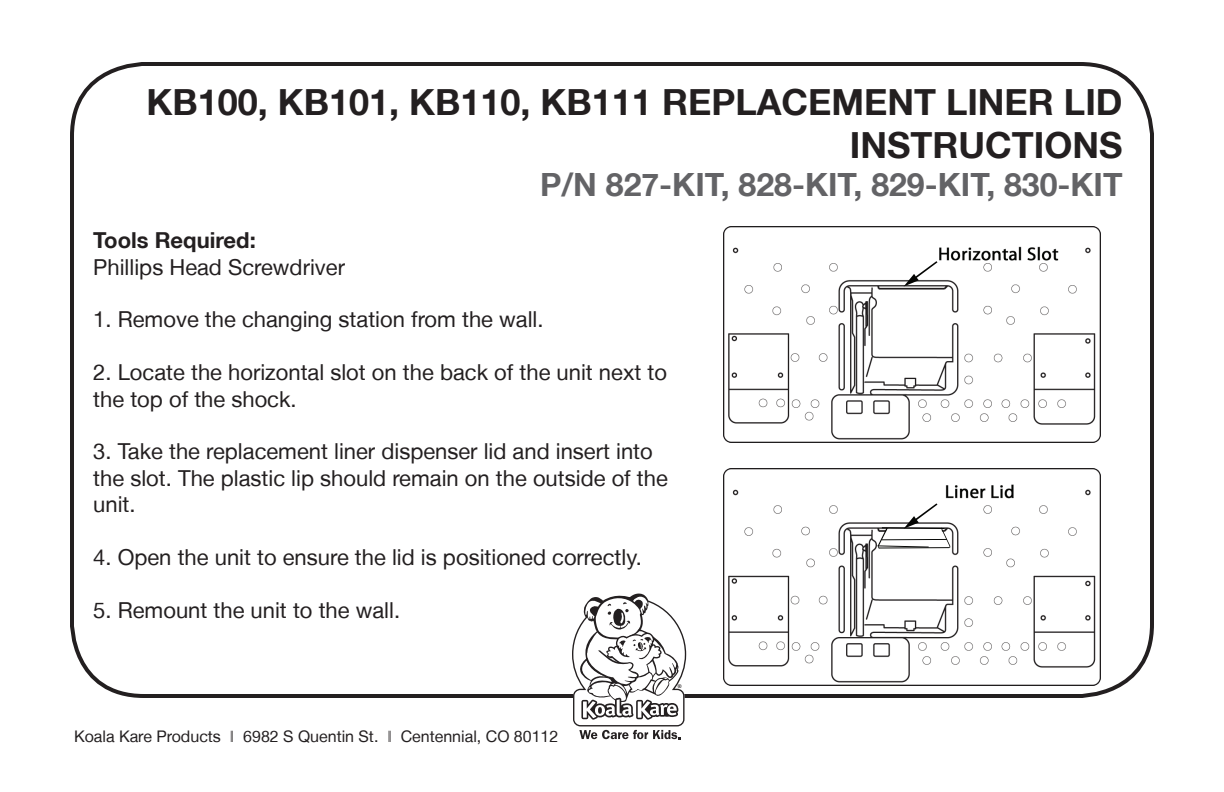
<style>
.page{position:relative;width:1224px;height:792px;background:#fff}
.page>*{position:absolute;margin:0;border:0;box-sizing:border-box;transform-origin:0 0}
.t1{font:700 36px/43.2px "Helvetica Neue LT";color:#231f20;text-align:right}
.t2{font:700 32px "Helvetica Neue LT";color:#636366}
.t3{font:22px/26.4px "Helvetica Neue LT";color:#231f20}
.t4{font:700 22px "Helvetica Neue LT";color:#231f20}
.t5{font:16px "Helvetica Neue LT";color:#231f20}
.t6{font:700 5px "Arial";color:#231f20}
</style>
<div class="page">
<div style="left:70px;top:62px;width:1084px;height:636px;border:4px solid #231f20;border-radius:72px"></div>
<img style="left:724px;top:226px;width:377px;height:217px">
<img style="left:904px;top:261px;width:33px;height:26px">
<img style="left:724px;top:468px;width:377px;height:217px">
<img style="left:904px;top:503px;width:33px;height:24px">
<img style="left:878px;top:528px;width:10px;height:17px">
<img style="left:879px;top:547px;width:70px;height:2px">
<img style="left:941px;top:528px;width:9px;height:19px">
<img style="left:882px;top:539px;width:65px;height:1px">
<img style="left:878px;top:545px;width:51px;height:3px">
<img style="left:882px;top:527px;width:63px;height:2px">
<svg style="left:572px;top:593px;width:114px;height:146px"></svg>
<h1 class="t1" style="left:146px;top:79px;width:978px">KB100, KB101, KB110, KB111 REPLACEMENT LINER LID<br>INSTRUCTIONS</h1>
<h2 class="t2" style="left:540px;top:165px;width:584px">P/N 827-KIT, 828-KIT, 829-KIT, 830-KIT</h2>
<p class="t4" style="left:93px;top:227px;width:164px">Tools Required:</p>
<p class="t3" style="left:93px;top:253px;width:253px">Phillips Head Screwdriver</p>
<p class="t3" style="left:93px;top:306px;width:452px">1. Remove the changing station from the wall.</p>
<p class="t3" style="left:93px;top:359px;width:575px">2. Locate the horizontal slot on the back of the unit next to the top of the shock.</p>
<p class="t3" style="left:93px;top:438px;width:576px">3. Take the replacement liner dispenser lid and insert into the slot. The plastic lip should remain on the outside of the unit.</p>
<p class="t3" style="left:93px;top:544px;width:550px">4. Open the unit to ensure the lid is positioned correctly.</p>
<p class="t3" style="left:93px;top:597px;width:308px">5. Remount the unit to the wall.</p>
<p class="t5" style="left:74px;top:726px;width:148px">Koala Kare Products</p>
<p class="t5" style="left:243px;top:726px;width:137px">6982 S Quentin St.</p>
<p class="t5" style="left:401px;top:726px;width:159px">Centennial, CO 80112</p>
<p class="t6" style="left:678px;top:683px;width:5px">®</p>
</div>
